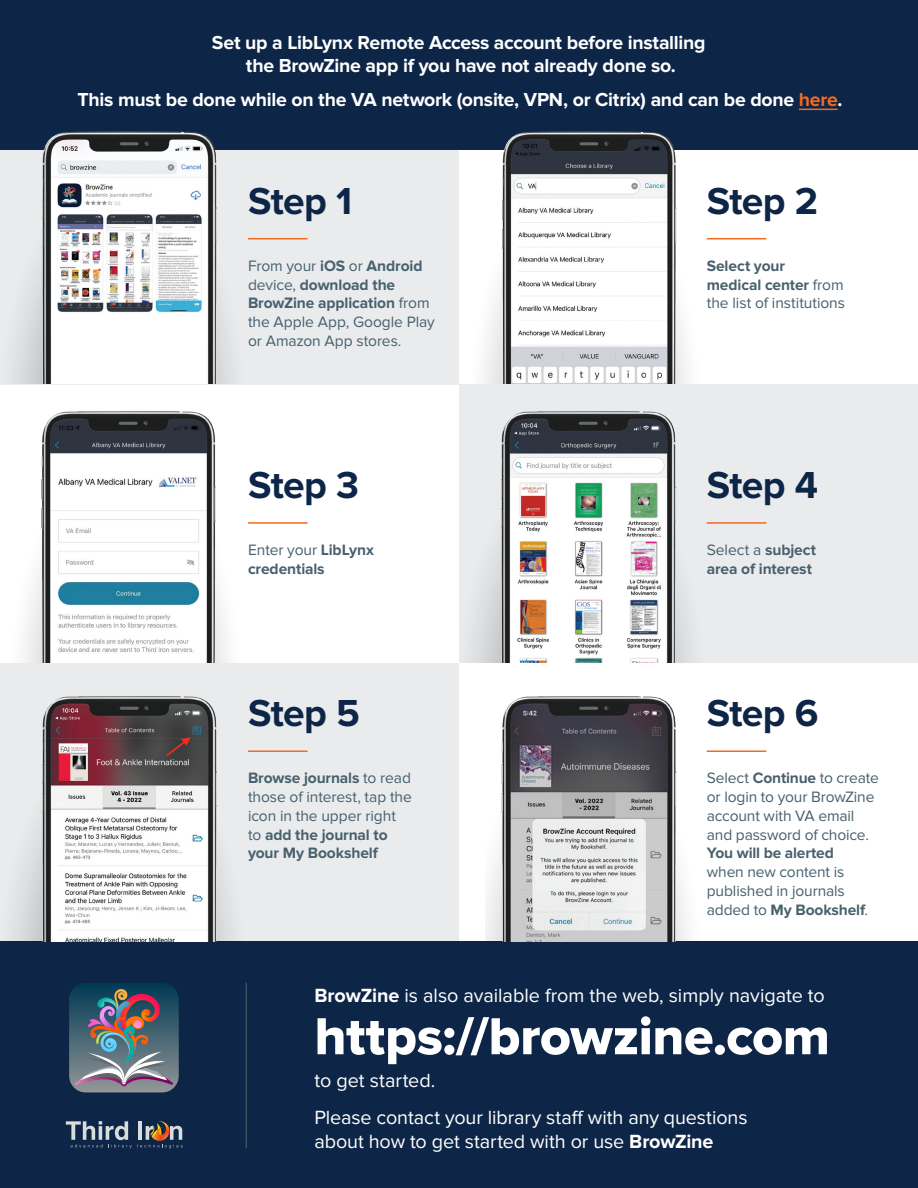
<style>
.page{position:relative;width:918px;height:1188px;background:#fff}
.page>*{position:absolute;margin:0;border:0;box-sizing:border-box;transform-origin:0 0}
.t1{font:54px "Proxima Nova Extrabld";letter-spacing:-.01em;color:#fff}
.t2{font:700 39px "Proxima Nova";letter-spacing:-.02em;color:#0d2546}
.t3{font:19.8px/23.7px "Proxima Nova";letter-spacing:-.005em;color:#fff}
.t4{font:700 19.5px/23.4px "Proxima Nova";letter-spacing:-.015em;color:#fff;text-align:center}
.t5{font:15.6px/18.8px "Proxima Nova";letter-spacing:-.005em;color:#48616e}
.t6{font:700 15.6px/18.8px "Proxima Nova";letter-spacing:-.01em;color:#48616e}
.s1{color:#f36a21}
.s2{font-weight:700}
.s3{font-weight:400}
</style>
<div class="page">
<div style="left:0;top:663px;width:459px;height:279px;background:#e9ebed"></div>
<div style="left:0;top:94px;width:459px;height:290px;background:#e9ebed"></div>
<div style="left:459px;top:384px;width:459px;height:279px;background:#e9ebed"></div>
<div style="left:0;top:0;width:918px;height:150px;background:#0d2546"></div>
<div style="left:0;top:942px;width:918px;height:246px;background:#0d2546"></div>
<img style="left:22px;top:131px;width:206px;height:223px">
<img style="left:0;top:750px;width:268px;height:192px">
<img style="left:22px;top:696px;width:213px;height:246px">
<img style="left:487px;top:131px;width:228px;height:223px">
<img style="left:460px;top:696px;width:255px;height:246px">
<hr style="left:248px;top:238px;width:60px;height:1px;background:#f36a21">
<hr style="left:707px;top:751px;width:59px;height:1px;background:#f36a21">
<hr style="left:248px;top:751px;width:60px;height:1px;background:#f36a21">
<hr style="left:707px;top:238px;width:59px;height:1px;background:#f36a21">
<img style="left:481px;top:354px;width:209px;height:309px">
<img style="left:69px;top:983px;width:110px;height:109px">
<hr style="left:246px;top:983px;width:1px;height:165px;background:#48616e">
<svg style="left:66px;top:1121px;width:117px;height:27px"></svg>
<img style="left:18px;top:354px;width:220px;height:309px">
<hr style="left:707px;top:522px;width:59px;height:2px;background:#f36a21">
<hr style="left:248px;top:522px;width:60px;height:2px;background:#f36a21">
<hr style="left:799px;top:109px;width:39px;height:1px;background:#f36a21">
<h1 class="t4" style="left:212px;top:31px;width:495px">Set up a LibLynx Remote Access account before installing the BrowZine app if you have not already done so.</h1>
<h1 class="t4" style="left:78px;top:88px;width:766px">This must be done while on the VA network (onsite, VPN, or Citrix) and can be done <span class="s1">here</span>.</h1>
<h1 class="t2" style="left:248px;top:178px;width:106px">Step 1</h1>
<h2 class="t5" style="left:248px;top:257px;width:188px">From your <span class="s2">iOS</span> or <span class="s2">Android </span>device, <span class="s2">download the<br>BrowZine application</span> from the Apple App, Google Play or Amazon App stores.</h2>
<h1 class="t2" style="left:248px;top:462px;width:112px">Step 3</h1>
<h2 class="t6" style="left:248px;top:541px;width:127px"><span class="s3">Enter your</span> LibLynx credentials</h2>
<h1 class="t2" style="left:248px;top:691px;width:113px">Step 5</h1>
<h2 class="t5" style="left:248px;top:769px;width:165px"><span class="s2">Browse journals</span> to read those of interest, tap the icon in the upper right to <span class="s2">add the journal to your My Bookshelf</span></h2>
<h1 class="t2" style="left:707px;top:178px;width:113px">Step 2</h1>
<h2 class="t5" style="left:707px;top:257px;width:140px"><span class="s2">Select your<br>medical center</span> from the list of institutions</h2>
<h1 class="t2" style="left:707px;top:462px;width:113px">Step 4</h1>
<h2 class="t6" style="left:707px;top:541px;width:111px"><span class="s3">Select a</span> subject area of interest</h2>
<h1 class="t2" style="left:707px;top:691px;width:113px">Step 6</h1>
<h2 class="t5" style="left:707px;top:769px;width:174px">Select <span class="s2">Continue</span> to create or login to your BrowZine account with VA email and password of choice.<br><span class="s2">You will be alerted<br></span>when new content is published in journals added to <span class="s2">My Bookshelf</span>.</h2>
<p class="t3" style="left:314px;top:984px;width:512px"><span class="s2">BrowZine</span> is also available from the web, simply navigate to</p>
<p class="t1" style="left:314px;top:1005px;width:517px">https://browzine.com</p>
<p class="t3" style="left:314px;top:1069px;width:122px">to get started.</p>
<p class="t3" style="left:314px;top:1106px;width:435px">Please contact your library staff with any questions about how to get started with or use <span class="s2">BrowZine</span></p>
</div>
